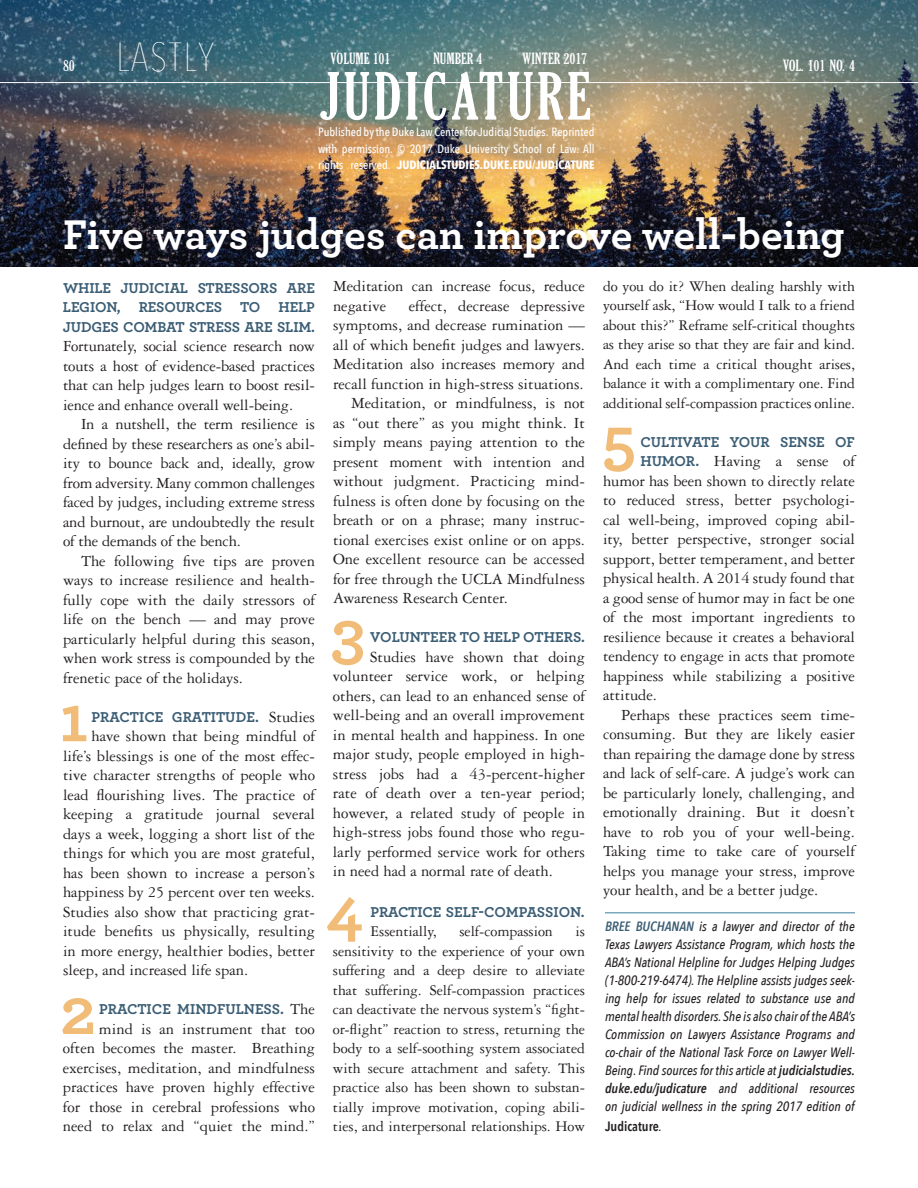
<style>
.page{position:relative;width:918px;height:1188px;background:#fff}
.page>*{position:absolute;margin:0;border:0;box-sizing:border-box;transform-origin:0 0}
.Subhead-section-caps{font:700 67.5px "Archer";color:#f1bc77}
.t1{font:700 expanded 62.85px "Gloucester MT Pro";letter-spacing:.055em;color:#fff}
.Body_Copy{font:700 43.5px "Archer";color:#fff}
.Endnote_text{font:200 40.5px "Avenir Next Condensed";letter-spacing:.05em;color:#fff}
.Body_Copy_-_no_inden{font:16.5px/19.5px "Garamond 3 LT Std";color:#231f20;text-align:justify}
.Body_Copy-2{font:16.5px/19.5px "Garamond 3 LT Std";letter-spacing:-.005em;color:#231f20;text-align:justify}
.Subhead-section-caps-2{font:16.5px/19.5px "Garamond 3 LT Std";color:#231f20;text-align:justify}
.Body_Copy_-_no_inden-2{font:15.75px/19.5px "Garamond 3 LT Std";letter-spacing:-.005em;color:#231f20;text-align:justify}
.Body_Copy_-_no_inden-3{font:700 15px/19.5px "Archer";letter-spacing:-.01em;color:#3b5d74;text-align:justify}
.Body_Copy_-_no_inden-4{font:700 expanded 15px "Gloucester MT Pro";letter-spacing:.01em;color:#fff}
.Subhead-section-caps-3{font:700 15px "Archer";color:#3b5d74}
.Body_Copy_-_no_inden-5{font:italic 500 13.5px/18px "Avenir Next Condensed";color:#231f20;text-align:justify}
.Body_Copy_-_no_inden-6{font:600 13.5px "Avenir Next Condensed";color:#231f20}
.Table_Text{font:500 12px/16.5px "Avenir Next Condensed";color:#fff;text-align:justify}
.s1{font-weight:700}
.s2{font-family:"Garamond 3 LT Std";font-weight:400;font-size:16.5px;color:#231f20}
.s3{font-family:"Archer";font-weight:700;font-size:15px;color:#3b5d74}
.s4{font-weight:600;color:#3b5d74}
.s5{font-weight:600}
.s6{font-weight:500;font-style:italic}
</style>
<div class="page">
<img style="left:0;top:0;width:918px;height:266px">
<hr style="left:0;top:82px;width:918px;height:1px;background:#fff">
<hr style="left:605px;top:912px;width:250px;height:2px;background:#7aa8bc">
<p class="Endnote_text" style="left:116px;top:33px;width:99px">LASTLY</p>
<p class="Body_Copy_-_no_inden-4" style="left:330px;top:49px;width:62px">VOLUME 101</p>
<p class="Body_Copy_-_no_inden-4" style="left:433px;top:49px;width:51px">NUMBER 4</p>
<p class="Body_Copy_-_no_inden-4" style="left:522px;top:49px;width:66px">WINTER 2017</p>
<p class="Body_Copy_-_no_inden-4" style="left:63px;top:57px;width:13px">80</p>
<p class="Body_Copy_-_no_inden-4" style="left:783px;top:57px;width:74px">VOL. 101 NO. 4</p>
<p class="t1" style="left:318px;top:57px;width:274px">JUDICATURE</p>
<p class="Table_Text" style="left:318px;top:124px;width:278px">Published by the Duke Law Center for Judicial Studies. Reprinted with permission. © 2017 Duke University School of Law. All rights reserved. <span class="s1">JUDICIALSTUDIES.DUKE.EDU/JUDICATURE</span></p>
<p class="Body_Copy" style="left:63px;top:200px;width:783px">Five ways judges can improve well-being</p>
<p class="Body_Copy_-_no_inden-3" style="left:63px;top:277px;width:254px">WHILE JUDICIAL STRESSORS ARE LEGION, RESOURCES TO HELP JUDGES COMBAT STRESS ARE SLIM.</p>
<p class="Body_Copy_-_no_inden" style="left:63px;top:337px;width:254px">Fortunately, social science research now touts a host of evidence-based practices that can help judges learn to boost resil&shy;ience and enhance overall well-being.</p>
<p class="Body_Copy-2" style="left:63px;top:415px;width:254px;text-indent:18px">In a nutshell, the term resilience is defined by these researchers as one’s abil&shy;ity to bounce back and, ideally, grow from adversity. Many common challenges faced by judges, including extreme stress and burnout, are undoubtedly the result of the demands of the bench.</p>
<p class="Body_Copy-2" style="left:63px;top:551px;width:254px;text-indent:18px">The following five tips are proven ways to increase resilience and health&shy;fully cope with the daily stressors of life on the bench — and may prove particularly helpful during this season, when work stress is compounded by the frenetic pace of the holidays.</p>
<p class="Subhead-section-caps-3" style="left:92px;top:705px;width:225px">PRACTICE GRATITUDE. <span class="s2">Studies</span></p>
<p class="Subhead-section-caps-2" style="left:63px;top:727px;width:254px;text-indent:28px">have shown that being mindful of life’s blessings is one of the most effec&shy;tive character strengths of people who lead flourishing lives. The practice of keeping a gratitude journal several days a week, logging a short list of the things for which you are most grateful, has been shown to increase a person’s happiness by 25 percent over ten weeks.<br>Studies also show that practicing grat&shy;itude benefits us physically, resulting in more energy, healthier bodies, better sleep, and increased life span.</p>
<p class="Body_Copy_-_no_inden-3" style="left:99px;top:999px;width:218px">PRACTICE MINDFULNESS. <span class="s2">The</span></p>
<p class="Body_Copy_-_no_inden" style="left:63px;top:1019px;width:254px;text-indent:36px">mind is an instrument that too often becomes the master. Breathing exercises, meditation, and mindfulness practices have proven highly effective for those in cerebral professions who need to relax and “quiet the mind.”</p>
<p class="Subhead-section-caps" style="left:59px;top:666px;width:31px">1</p>
<p class="Subhead-section-caps" style="left:60px;top:958px;width:37px">2</p>
<p class="Body_Copy_-_no_inden" style="left:333px;top:277px;width:254px">Meditation can increase focus, reduce negative</p>
<p class="Body_Copy_-_no_inden" style="left:333px;top:296px;width:254px;text-indent:76px">effect, decrease depressive symptoms, and decrease rumination — all of which benefit judges and lawyers.<br>Meditation also increases memory and recall function in high-stress situations.</p>
<p class="Body_Copy-2" style="left:333px;top:394px;width:254px;text-indent:18px">Meditation, or mindfulness, is not as “out there” as you might think. It simply means paying attention to the present moment with intention and without judgment. Practicing mind&shy;fulness is often done by focusing on the breath or on a phrase; many instruc&shy;tional exercises exist online or on apps.<br>One excellent resource can be accessed for free through the UCLA Mindfulness Awareness Research Center.</p>
<p class="Body_Copy_-_no_inden-3" style="left:370px;top:627px;width:216px">VOLUNTEER TO HELP OTHERS.</p>
<p class="Body_Copy_-_no_inden" style="left:333px;top:647px;width:254px;text-indent:37px">Studies have shown that doing volunteer service work, or helping others, can lead to an enhanced sense of well-being and an overall improvement in mental health and happiness. In one major study, people employed in high&shy;stress jobs had a 43-percent-higher rate of death over a ten-year period; however, a related study of people in high-stress jobs found those who regu&shy;larly performed service work for others in need had a normal rate of death.</p>
<p class="Body_Copy_-_no_inden-3" style="left:370px;top:901px;width:216px">PRACTICE SELF-COMPASSION.</p>
<p class="Body_Copy_-_no_inden-2" style="left:370px;top:922px;width:68px">Essentially,</p>
<p class="Body_Copy_-_no_inden-2" style="left:459px;top:922px;width:95px">self-compassion</p>
<p class="Subhead-section-caps" style="left:331px;top:581px;width:35px">3</p>
<p class="Subhead-section-caps" style="left:325px;top:858px;width:40px">4</p>
<p class="Body_Copy_-_no_inden-2" style="left:333px;top:922px;width:254px;text-indent:242px">is sensitivity to the experience of your own suffering and a deep desire to alleviate that suffering. Self-compassion practices can deactivate the nervous system’s “fight&shy;or-flight” reaction to stress, returning the body to a self-soothing system associated with secure attachment and safety. This practice also has been shown to substan&shy;tially improve motivation, coping abili&shy;ties, and interpersonal relationships. How</p>
<p class="Body_Copy_-_no_inden-2" style="left:603px;top:276px;width:254px">do you do it? When dealing harshly with yourself ask, “How would I talk to a friend about this?” Reframe self-critical thoughts as they arise so that they are fair and kind.<br>And each time a critical thought arises, balance it with a complimentary one. Find additional self-compassion practices online.</p>
<p class="Body_Copy_-_no_inden-3" style="left:640px;top:431px;width:216px">CULTIVATE YOUR SENSE OF</p>
<p class="Body_Copy_-_no_inden" style="left:603px;top:452px;width:254px;text-indent:37px"><span class="s3">HUMOR.</span> Having a sense of humor has been shown to directly relate to reduced stress, better psychologi&shy;cal well-being, improved coping abil&shy;ity, better perspective, stronger social support, better temperament, and better physical health. A 2014 study found that a good sense of humor may in fact be one of the most important ingredients to resilience because it creates a behavioral tendency to engage in acts that promote happiness while stabilizing a positive attitude.</p>
<p class="Body_Copy-2" style="left:603px;top:705px;width:254px;text-indent:18px">Perhaps these practices seem time&shy;consuming. But they are likely easier than repairing the damage done by stress and lack of self-care. A judge’s work can be particularly lonely, challenging, and emotionally draining. But it doesn’t have to rob you of your well-being.<br>Taking time to take care of yourself helps you manage your stress, improve your health, and be a better judge.</p>
<p class="Subhead-section-caps" style="left:602px;top:387px;width:36px">5</p>
<p class="Body_Copy_-_no_inden-5" style="left:605px;top:917px;width:252px"><span class="s4">BREE BUCHANAN</span> is a lawyer and director of the Texas Lawyers Assistance Program, which hosts the ABA’s National Helpline for Judges Helping Judges (1-800-219-6474). The Helpline assists judges seek&shy;ing help for issues related to substance use and mental health disorders. She is also chair of the ABA’s Commission on Lawyers Assistance Programs and co-chair of the National Task Force on Lawyer Well-Being. Find sources for this article at <span class="s5">judicialstudies. duke.edu/judicature</span> and additional resources on judicial wellness in the spring 2017 edition of</p>
<p class="Body_Copy_-_no_inden-6" style="left:605px;top:1114px;width:58px">Judicature<span class="s6">.</span></p>
</div>
